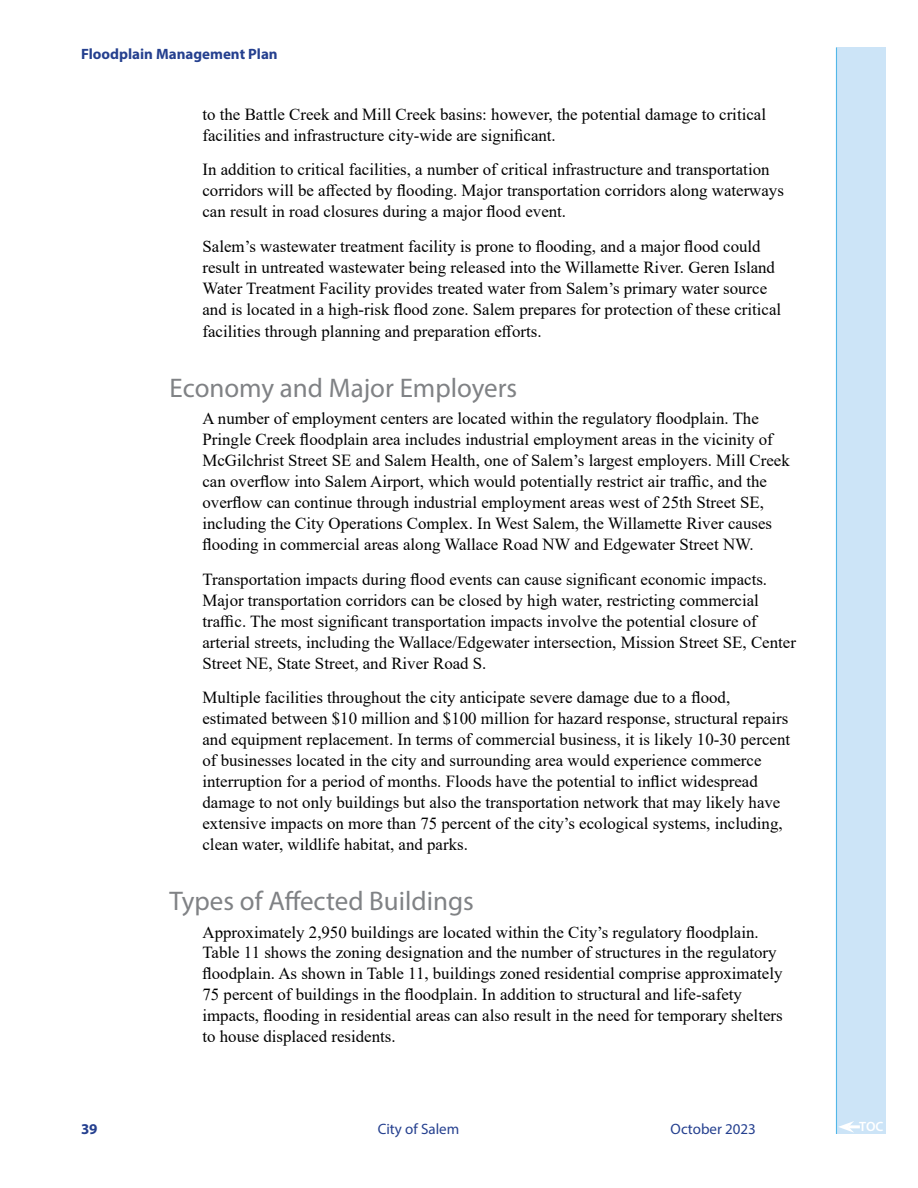
<style>
.page{position:relative;width:918px;height:1188px;background:#fff}
.page>*{position:absolute;margin:0;border:0;box-sizing:border-box;transform-origin:0 0}
.t1{font:27px "Myriad Pro";color:#808285}
.t2{font:16.8px/21px "Times New Roman";color:#000}
.t3{font:700 15px "Myriad Pro";color:#25408f}
.t4{font:15px "Myriad Pro";color:#25408f}
.t5{font:600 13.5px "Myriad Pro";color:#fff}
</style>
<div class="page">
<div style="left:836px;top:48px;width:50px;height:1086px;background:#cce4f7"></div>
<hr style="left:836px;top:48px;width:1px;height:1086px;background:#53b7e8">
<svg style="left:838px;top:1121px;width:22px;height:12px"></svg>
<p class="t3" style="left:81px;top:44px;width:198px">Floodplain Management Plan</p>
<p class="t2" style="left:202px;top:103px;width:565px">to the Battle Creek and Mill Creek basins: however, the potential damage to critical facilities and infrastructure city-wide are significant.</p>
<p class="t2" style="left:202px;top:159px;width:583px">In addition to critical facilities, a number of critical infrastructure and transportation corridors will be affected by flooding. Major transportation corridors along waterways can result in road closures during a major flood event.</p>
<p class="t2" style="left:202px;top:235px;width:580px">Salem’s wastewater treatment facility is prone to flooding, and a major flood could result in untreated wastewater being released into the Willamette River. Geren Island Water Treatment Facility provides treated water from Salem’s primary water source and is located in a high-risk flood zone. Salem prepares for protection of these critical</p>
<p class="t2" style="left:202px;top:320px;width:341px">facilities through planning and preparation efforts.</p>
<h1 class="t1" style="left:170px;top:371px;width:349px">Economy and Major Employers</h1>
<p class="t2" style="left:202px;top:408px;width:589px">A number of employment centers are located within the regulatory floodplain. The Pringle Creek floodplain area includes industrial employment areas in the vicinity of McGilchrist Street SE and Salem Health, one of Salem’s largest employers. Mill Creek can overflow into Salem Airport, which would potentially restrict air traffic, and the overflow can continue through industrial employment areas west of 25th Street SE, including the City Operations Complex. In West Salem, the Willamette River causes flooding in commercial areas along Wallace Road NW and Edgewater Street NW.</p>
<p class="t2" style="left:202px;top:568px;width:595px">Transportation impacts during flood events can cause significant economic impacts.<br>Major transportation corridors can be closed by high water, restricting commercial traffic. The most significant transportation impacts involve the potential closure of arterial streets, including the Wallace/Edgewater intersection, Mission Street SE, Center Street NE, State Street, and River Road S.</p>
<p class="t2" style="left:202px;top:687px;width:589px">Multiple facilities throughout the city anticipate severe damage due to a flood, estimated between $10 million and $100 million for hazard response, structural repairs and equipment replacement. In terms of commercial business, it is likely 10-30 percent of businesses located in the city and surrounding area would experience commerce interruption for a period of months. Floods have the potential to inflict widespread damage to not only buildings but also the transportation network that may likely have extensive impacts on more than 75 percent of the city’s ecological systems, including, clean water, wildlife habitat, and parks.</p>
<h1 class="t1" style="left:170px;top:884px;width:306px">Types of Affected Buildings</h1>
<p class="t2" style="left:202px;top:921px;width:582px">Approximately 2,950 buildings are located within the City’s regulatory floodplain.<br>Table 11 shows the zoning designation and the number of structures in the regulatory floodplain. As shown in Table 11, buildings zoned residential comprise approximately 75 percent of buildings in the floodplain. In addition to structural and life-safety impacts, flooding in residential areas can also result in the need for temporary shelters to house displaced residents.</p>
<p class="t3" style="left:81px;top:1119px;width:18px">39</p>
<p class="t4" style="left:378px;top:1120px;width:83px">City of Salem</p>
<p class="t4" style="left:671px;top:1120px;width:87px">October 2023</p>
<p class="t5" style="left:859px;top:1118px;width:26px">TOC</p>
</div>
